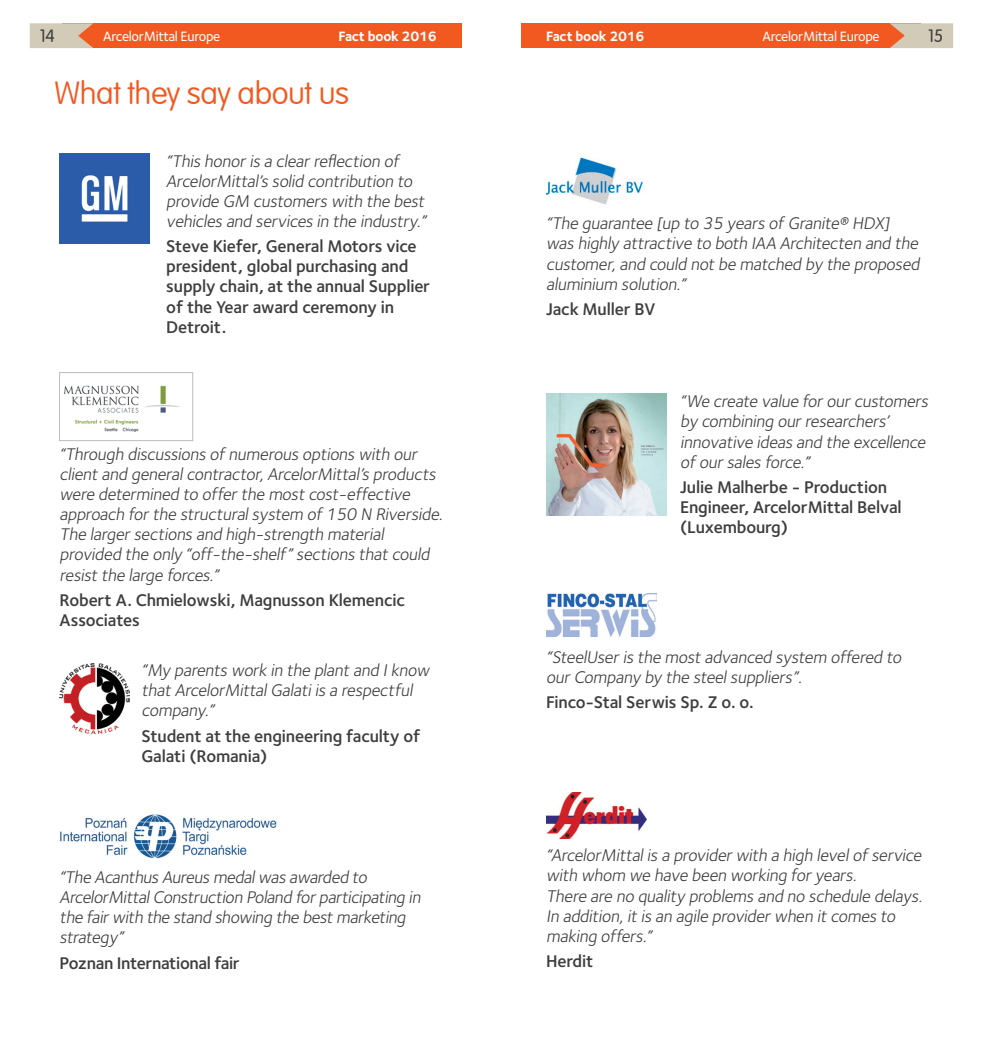
<style>
.page{position:relative;width:983px;height:1042px;background:#fff}
.page>*{position:absolute;margin:0;border:0;box-sizing:border-box;transform-origin:0 0}
.t1{font:100 31.5px "VAG Rounded";letter-spacing:-.015em;color:#f15921}
.t2{font:italic 17.5px/20.1px "Foundry Sterling Book CE";color:#3e3e3f}
.t3{font:17.5px/20.1px "Foundry Sterling Demi OSFCE";letter-spacing:-.01em;color:#3e3e3f}
.t4{font:300 17.5px "VAG Rounded";color:#3e3e3f}
.t5{font:14px "Foundry Sterling Medium CE";letter-spacing:-.02em;color:#fff}
.t6{font:14px "Foundry Sterling Bold CE";letter-spacing:-.02em;color:#fff}
</style>
<div class="page">
<div style="left:62px;top:23px;width:399px;height:25px;background:#f15921"></div>
<svg style="left:30px;top:23px;width:63px;height:25px"></svg>
<div style="left:521px;top:23px;width:399px;height:25px;background:#f15921"></div>
<svg style="left:890px;top:23px;width:62px;height:25px"></svg>
<img style="left:60px;top:154px;width:89px;height:89px">
<img style="left:63px;top:385px;width:117px;height:47px">
<div style="left:59px;top:372px;width:134px;height:69px;border:1px solid #bcbdc0"></div>
<img style="left:60px;top:663px;width:69px;height:72px">
<img style="left:60px;top:814px;width:217px;height:45px">
<img style="left:546px;top:157px;width:97px;height:48px">
<img style="left:546px;top:393px;width:120px;height:122px">
<img style="left:546px;top:792px;width:100px;height:46px">
<img style="left:546px;top:593px;width:110px;height:44px">
<p class="t4" style="left:40px;top:26px;width:17px">14</p>
<p class="t5" style="left:103px;top:28px;width:119px">ArcelorMittal Europe</p>
<p class="t6" style="left:338px;top:27px;width:100px">Fact book 2016</p>
<p class="t6" style="left:546px;top:27px;width:100px">Fact book 2016</p>
<p class="t5" style="left:762px;top:28px;width:119px">ArcelorMittal Europe</p>
<p class="t4" style="left:927px;top:26px;width:17px">15</p>
<h1 class="t1" style="left:55px;top:75px;width:296px">What they say about us</h1>
<p class="t2" style="left:166px;top:151px;width:264px">“This honoris a clearreflection of ArcelorMittal’s solid contribution to provide GM customers with the best vehicles and services in the industry.”</p>
<p class="t3" style="left:166px;top:237px;width:265px">Steve Kiefer, General Motors vice president, global purchasing and supply chain, at the annual Supplier of the Year award ceremony in<br>Detroit.</p>
<p class="t2" style="left:60px;top:444px;width:388px">“Through discussions ofnumerous options with our clientand generalcontractor,ArcelorMittal’s products were determined to offerthe mostcost-effective approach forthe structuralsystem of150 N Riverside.<br>The largersections and high-strength material provided the only “off-the-shelf”sections thatcould resistthe large forces.”</p>
<p class="t3" style="left:60px;top:590px;width:347px">Robert A. Chmielowski, Magnusson Klemencic<br>Associates</p>
<p class="t2" style="left:141px;top:660px;width:292px">“My parents work in the plantand Iknow thatArcelorMittalGalatiis a respectful company.”</p>
<p class="t3" style="left:141px;top:726px;width:280px">Student at the engineering faculty of<br>Galati (Romania)</p>
<p class="t2" style="left:60px;top:867px;width:365px">“The Acanthus Aureus medalwas awarded to ArcelorMittalConstruction Poland forparticipating in the fairwith the stand showing the bestmarketing strategy ”</p>
<p class="t3" style="left:60px;top:953px;width:182px">Poznan International fair</p>
<p class="t2" style="left:546px;top:214px;width:378px">“The guarantee [up to 35 years ofGranite® HDX] was highly attractive to both IAA Architecten and the customer,and could notbe matched by the proposed aluminium solution.”</p>
<p class="t3" style="left:546px;top:299px;width:111px">Jack Muller BV</p>
<p class="t2" style="left:680px;top:391px;width:252px">“We create value forourcustomers by combining ourresearchers’ innovative ideas and the excellence ofoursales force.”</p>
<p class="t3" style="left:680px;top:477px;width:223px">Julie Malherbe - Production<br>Engineer, ArcelorMittal Belval (Luxembourg)</p>
<p class="t2" style="left:546px;top:647px;width:360px">“SteelUseris the mostadvanced system offered to ourCompany by the steelsuppliers”.</p>
<p class="t3" style="left:546px;top:693px;width:209px">Finco-Stal Serwis Sp. Z o. o.</p>
<p class="t2" style="left:546px;top:845px;width:381px">“ArcelorMittalis a providerwith a high levelofservice with whom we have been working foryears.<br>There are no quality problems and no schedule delays.<br>In addition,itis an agile providerwhen itcomes to making offers.”</p>
<p class="t3" style="left:546px;top:951px;width:49px">Herdit</p>
</div>
